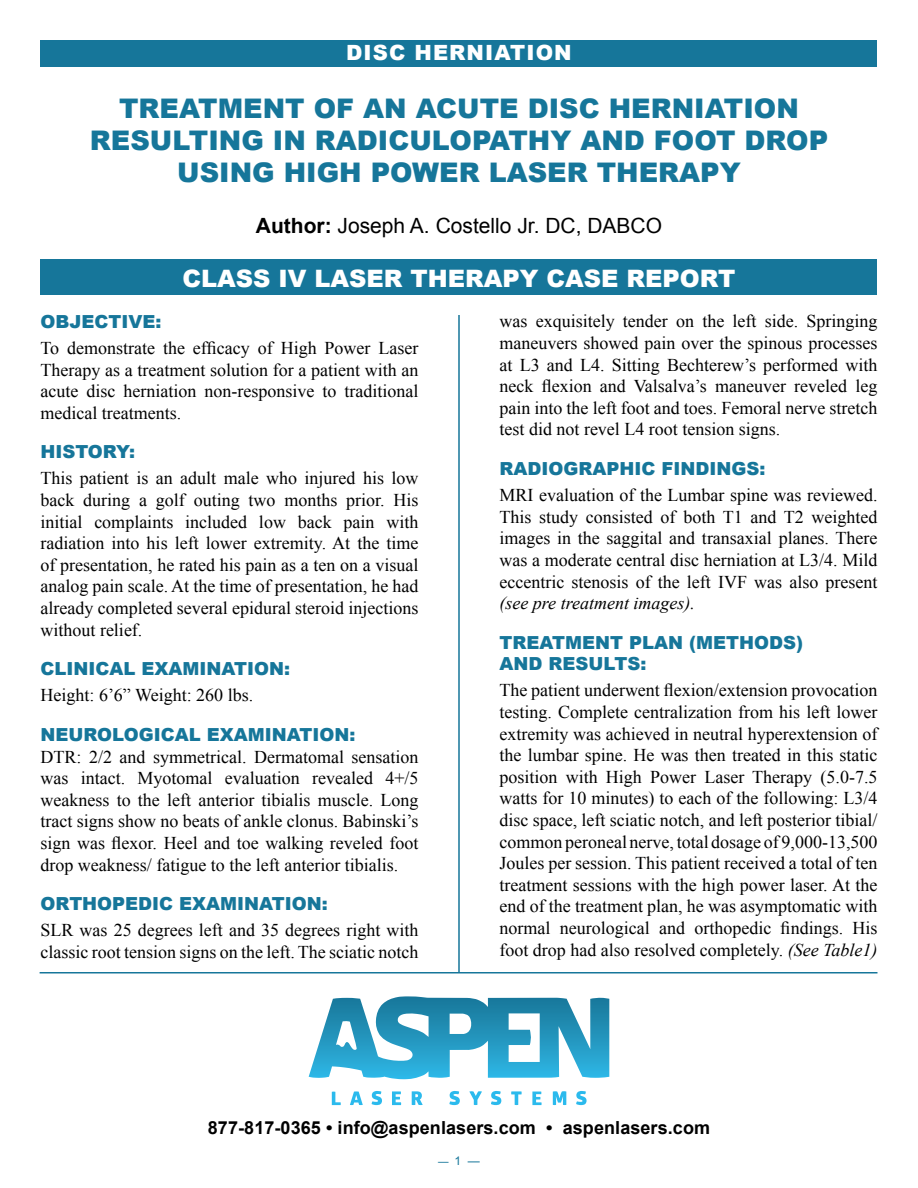
<style>
.page{position:relative;width:918px;height:1188px;background:#fff}
.page>*{position:absolute;margin:0;border:0;box-sizing:border-box;transform-origin:0 0}
.t1{font:900 27px/32.4px "Arial";color:#16769a;text-align:center}
.t2{font:900 24px "Arial";color:#fff}
.t3{font:21px "Arial";color:#000}
.t4{font:900 21px "Arial";letter-spacing:.05em;color:#fff}
.t5{font:18px/21.6px "Times New Roman";color:#000;text-align:justify}
.t6{font:900 18px/21.6px "Arial";color:#16769a}
.t7{font:700 18px "Arial";letter-spacing:.005em;color:#000}
.t8{font:italic 18px "Times New Roman";color:#000}
.t9{font:12px "Arial";color:#16769a}
.s1{font-weight:700}
.s2{font-style:italic}
.s3{font-size:10.5px}
</style>
<div class="page">
<div style="left:40px;top:40px;width:838px;height:28px;background:#16769a"></div>
<div style="left:40px;top:260px;width:838px;height:36px;background:#16769a"></div>
<hr style="left:458px;top:315px;width:2px;height:657px;background:#16769a">
<hr style="left:40px;top:972px;width:837px;height:2px;background:#16769a">
<svg style="left:309px;top:996px;width:300px;height:83px"></svg>
<svg style="left:332px;top:1092px;width:9px;height:13px"></svg>
<svg style="left:350px;top:1091px;width:13px;height:14px"></svg>
<svg style="left:449px;top:1091px;width:11px;height:14px"></svg>
<svg style="left:371px;top:1091px;width:11px;height:14px"></svg>
<svg style="left:491px;top:1091px;width:10px;height:14px"></svg>
<svg style="left:576px;top:1091px;width:11px;height:14px"></svg>
<svg style="left:392px;top:1091px;width:9px;height:14px"></svg>
<svg style="left:532px;top:1092px;width:10px;height:13px"></svg>
<svg style="left:412px;top:1091px;width:11px;height:14px"></svg>
<svg style="left:469px;top:1091px;width:13px;height:14px"></svg>
<svg style="left:511px;top:1091px;width:11px;height:14px"></svg>
<svg style="left:553px;top:1091px;width:13px;height:14px"></svg>
<p class="t4" style="left:346px;top:41px;width:227px">DISC HERNIATION</p>
<h1 class="t1" style="left:90px;top:92px;width:740px">TREATMENT OF AN ACUTE DISC HERNIATION<br>RESULTING IN RADICULOPATHY AND FOOT DROP<br>USING HIGH POWER LASER THERAPY</h1>
<p class="t3" style="left:256px;top:214px;width:408px"><span class="s1">Author:</span> Joseph A. Costello Jr. DC, DABCO</p>
<h2 class="t2" style="left:182px;top:265px;width:555px">CLASS IV LASER THERAPY CASE REPORT</h2>
<p class="t6" style="left:40px;top:311px;width:122px">OBJECTIVE:</p>
<p class="t5" style="left:40px;top:337px;width:380px">To demonstrate the efficacy of High Power Laser Therapy as a treatment solution for a patient with an acute disc herniation non-responsive to traditional medical treatments.</p>
<p class="t6" style="left:40px;top:441px;width:96px">HISTORY:</p>
<p class="t5" style="left:40px;top:467px;width:380px">This patient is an adult male who injured his low back during a golf outing two months prior. His initial complaints included low back pain with radiation into his left lower extremity. At the time of presentation, he rated his pain as a ten on a visual analog pain scale. At the time of presentation, he had already completed several epidural steroid injections without relief.</p>
<p class="t6" style="left:40px;top:658px;width:251px">CLINICAL EXAMINATION:</p>
<p class="t5" style="left:40px;top:684px;width:214px">Height: 6’6” Weight: 260 lbs.</p>
<p class="t6" style="left:40px;top:724px;width:316px">NEUROLOGICAL EXAMINATION:</p>
<p class="t5" style="left:40px;top:746px;width:380px">DTR: 2/2 and symmetrical. Dermatomal sensation was intact. Myotomal evaluation revealed 4+/5 weakness to the left anterior tibialis muscle. Long tract signs show no beats of ankle clonus. Babinski’s sign was flexor. Heel and toe walking reveled foot drop weakness/ fatigue to the left anterior tibialis.</p>
<p class="t6" style="left:40px;top:893px;width:289px">ORTHOPEDIC EXAMINATION:</p>
<p class="t5" style="left:40px;top:919px;width:380px">SLR was 25 degrees left and 35 degrees right with classic root tension signs on the left. The sciatic notch</p>
<p class="t5" style="left:500px;top:310px;width:380px">was exquisitely tender on the left side. Springing maneuvers showed pain over the spinous processes at L3 and L4. Sitting Bechterew’s performed with neck flexion and Valsalva’s maneuver reveled leg pain into the left foot and toes. Femoral nerve stretch test did not revel L4 root tension signs.</p>
<p class="t6" style="left:500px;top:458px;width:267px">RADIOGRAPHIC FINDINGS:</p>
<p class="t5" style="left:500px;top:484px;width:380px">MRI evaluation of the Lumbar spine was reviewed.<br>This study consisted of both T1 and T2 weighted images in the saggital and transaxial planes. There was a moderate central disc herniation at L3/4. Mild eccentric stenosis of the left IVF was also present</p>
<p class="t8" style="left:500px;top:593px;width:197px">(see pre treatment images).</p>
<p class="t6" style="left:500px;top:632px;width:305px">TREATMENT PLAN (METHODS)<br>AND RESULTS:</p>
<p class="t5" style="left:500px;top:679px;width:380px">The patient underwent flexion/extension provocation testing. Complete centralization from his left lower extremity was achieved in neutral hyperextension of the lumbar spine. He was then treated in this static position with High Power Laser Therapy (5.0-7.5 watts for 10 minutes) to each of the following: L3/4 disc space, left sciatic notch, and left posterior tibial/ common peroneal nerve, total dosage of 9,000-13,500<br>Joules per session. This patient received a total of ten treatment sessions with the high power laser. At the end of the treatment plan, he was asymptomatic with normal neurological and orthopedic findings. His foot drop had also resolved completely. <span class="s2">(See Table1)</span></p>
<p class="t7" style="left:208px;top:1117px;width:504px">877-817-0365 • info@aspenlasers.com • aspenlasers.com</p>
<p class="t9" style="left:438px;top:1154px;width:43px"><span class="s3">—</span> 1 —</p>
</div>
